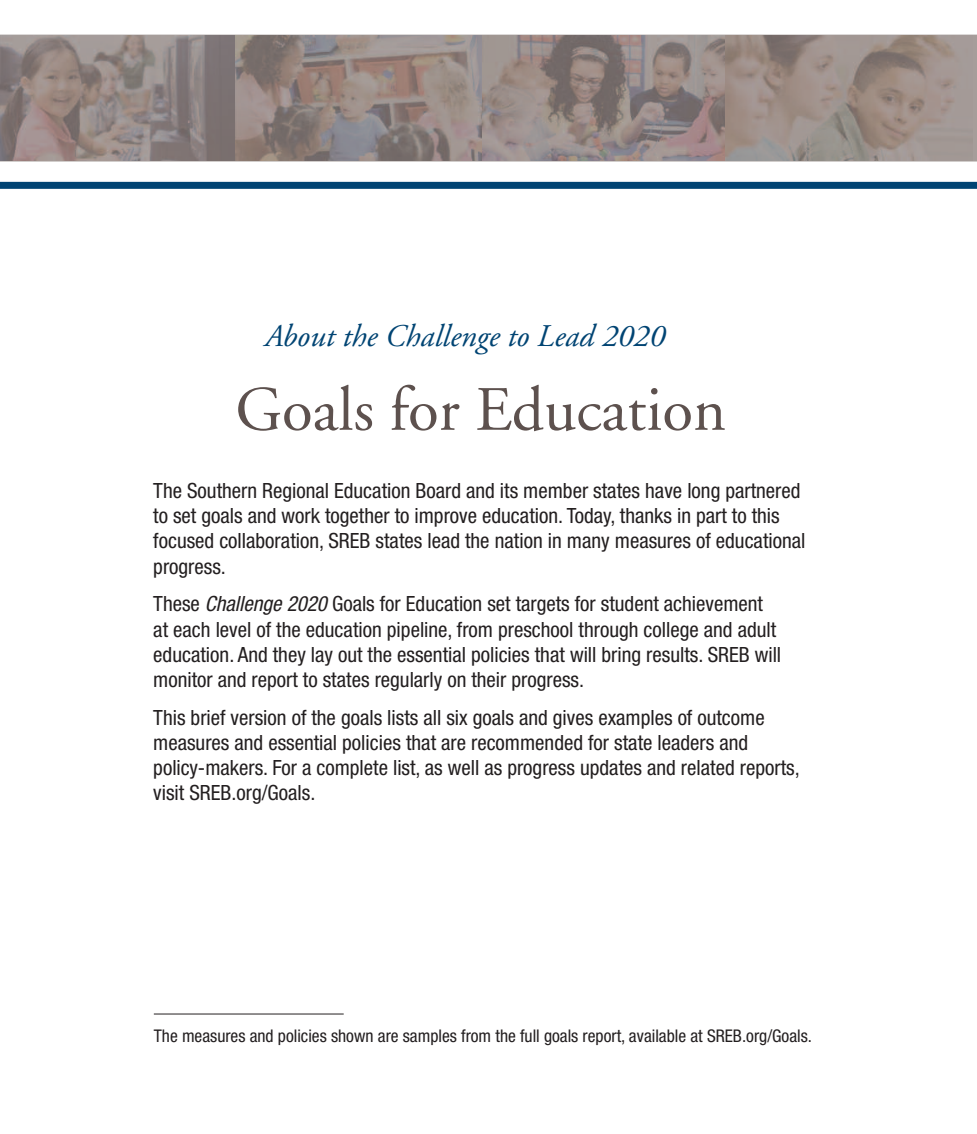
<style>
.page{position:relative;width:977px;height:1134px;background:#fff}
.page>*{position:absolute;margin:0;border:0;box-sizing:border-box;transform-origin:0 0}
.t1{font:63px "Adobe Garamond";color:#5d514e}
.t2{font:italic 31.5px "Adobe Garamond";color:#014473}
.t3{font:condensed 21px/25.2px "Helvetica Neue";color:#231f20}
.t4{font:condensed 17.5px "Helvetica Neue";color:#231f20}
.s1{font-style:italic}
</style>
<div class="page">
<div style="left:0;top:182px;width:976px;height:7px;background:#014473"></div>
<svg style="left:0;top:35px;width:976px;height:127px;background:#918684"></svg>
<img style="left:235px;top:36px;width:737px;height:125px">
<hr style="left:154px;top:1014px;width:190px;height:1px;background:#231f20">
<h2 class="t2" style="left:265px;top:323px;width:402px">About the Challenge to Lead 2020</h2>
<h1 class="t1" style="left:235px;top:385px;width:492px">Goals for Education</h1>
<p class="t3" style="left:153px;top:480px;width:653px">The Southern Regional Education Board and its member states have long partnered to set goals and work together to improve education. Today, thanks in part to this focused collaboration, SREB states lead the nation in many measures of educational progress.</p>
<p class="t3" style="left:153px;top:593px;width:629px">These <span class="s1">Challenge 2020</span> Goals for Education set targets for student achievement at each level of the education pipeline, from preschool through college and adult education. And they lay out the essential policies that will bring results. SREB will monitor and report to states regularly on their progress.</p>
<p class="t3" style="left:153px;top:707px;width:648px">This brief version of the goals lists all six goals and gives examples of outcome measures and essential policies that are recommended for state leaders and policy-makers. For a complete list, as well as progress updates and related reports, visit SREB.org/Goals.</p>
<p class="t4" style="left:154px;top:1030px;width:659px">The measures and policies shown are samples from the full goals report, available at SREB.org/Goals.</p>
</div>
